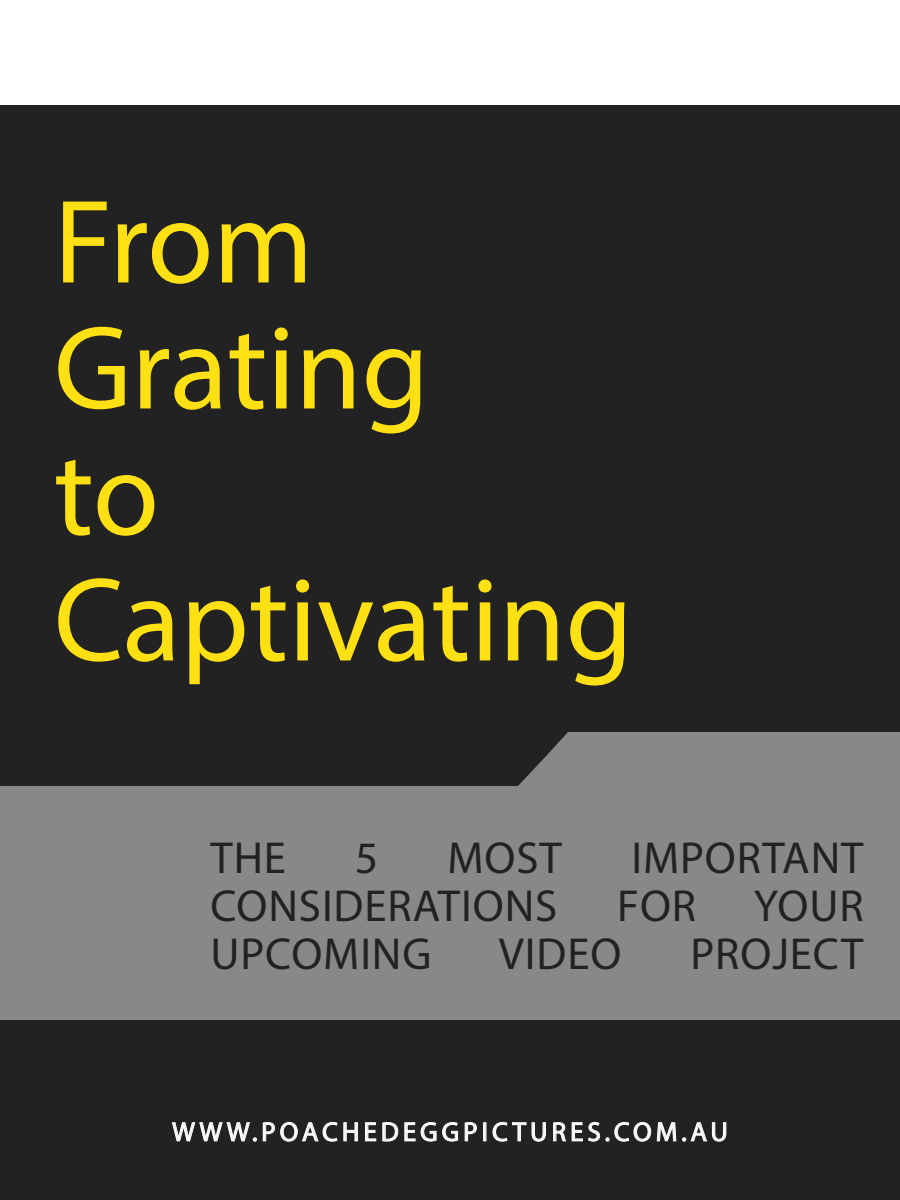
<style>
.page{position:relative;width:900px;height:1200px;background:#fff}
.page>*{position:absolute;margin:0;border:0;box-sizing:border-box;transform-origin:0 0}
.t1{font:120px/126px "Myriad Pro";color:#ffe013}
.t2{font:45px "Myriad Pro";letter-spacing:.02em;color:#222}
.t3{font:27px "Myriad Pro";letter-spacing:.15em;color:#fefefe}
</style>
<div class="page">
<div style="left:1px;top:105px;width:899px;height:1095px;background:#222"></div>
<div style="left:0;top:786px;width:900px;height:234px;background:#888"></div>
<div style="left:518px;top:732px;width:382px;height:54px;background:#888"></div>
<svg style="left:172px;top:1122px;width:85px;height:20px"></svg>
<svg style="left:263px;top:1122px;width:95px;height:20px"></svg>
<svg style="left:365px;top:1122px;width:93px;height:20px"></svg>
<svg style="left:464px;top:1122px;width:13px;height:20px"></svg>
<svg style="left:484px;top:1123px;width:2px;height:18px"></svg>
<svg style="left:492px;top:1122px;width:54px;height:20px"></svg>
<svg style="left:553px;top:1122px;width:47px;height:20px"></svg>
<svg style="left:606px;top:1122px;width:45px;height:20px"></svg>
<svg style="left:657px;top:1122px;width:20px;height:20px"></svg>
<svg style="left:683px;top:1122px;width:44px;height:20px"></svg>
<h1 class="t1" style="left:54px;top:177px;width:580px">From<br>Grating<br>to<br>Captivating</h1>
<p class="t2" style="left:210px;top:831px;width:77px">THE</p>
<p class="t2" style="left:355px;top:831px;width:25px">5</p>
<p class="t2" style="left:447px;top:831px;width:116px">MOST</p>
<p class="t2" style="left:631px;top:831px;width:234px">IMPORTANT</p>
<p class="t2" style="left:210px;top:879px;width:348px">CONSIDERATIONS</p>
<p class="t2" style="left:617px;top:879px;width:80px">FOR</p>
<p class="t2" style="left:754px;top:879px;width:111px">YOUR</p>
<p class="t2" style="left:210px;top:927px;width:223px">UPCOMING</p>
<p class="t2" style="left:499px;top:927px;width:124px">VIDEO</p>
<p class="t2" style="left:690px;top:927px;width:175px">PROJECT</p>
<p class="t3" style="left:172px;top:1115px;width:557px">WWW.POACHEDEGGPICTURES.COM.AU</p>
</div>
